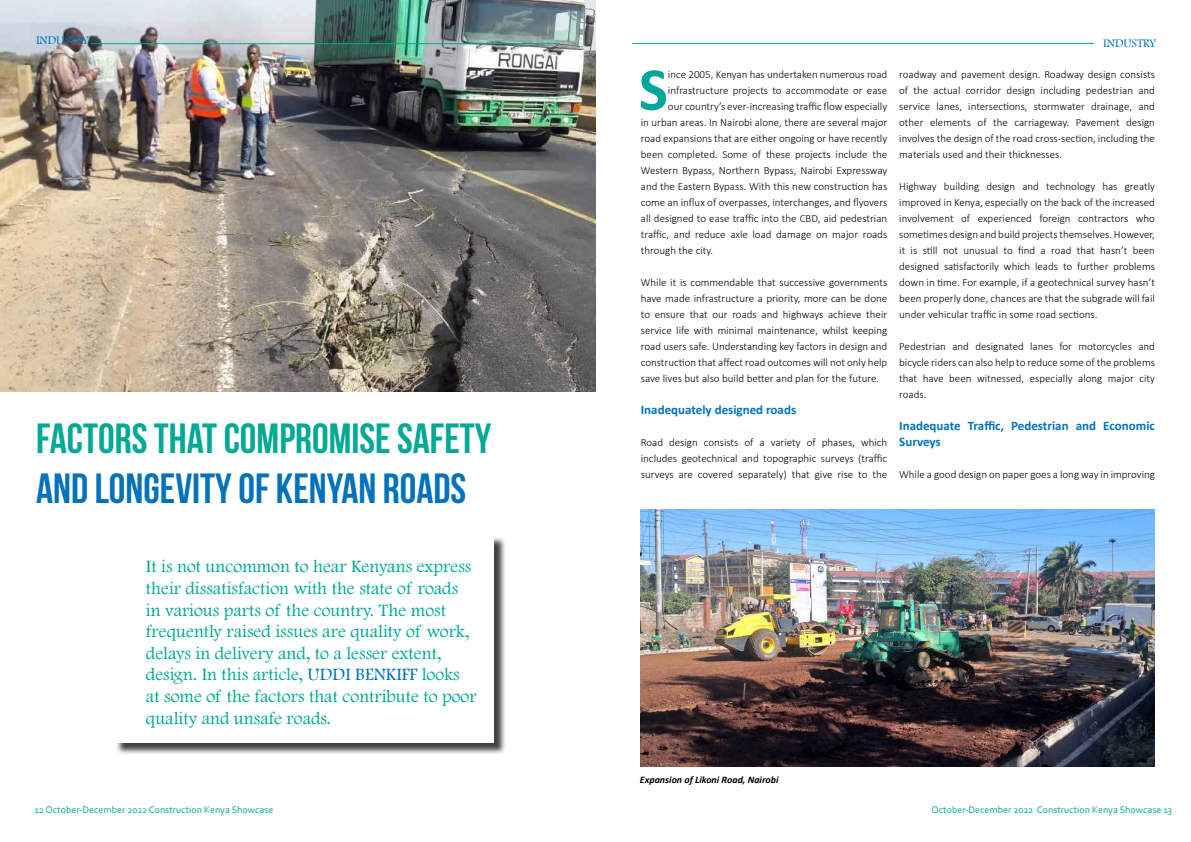
<style>
.page{position:relative;width:1191px;height:842px;background:#fff}
.page>*{position:absolute;margin:0;border:0;box-sizing:border-box;transform-origin:0 0}
.t1{font:700 61.4px "Calibri";color:#00a995}
.t2{font:700 42px "Bebas Neue";color:#00a995}
.t3{font:700 42px "Bebas Neue";color:#0072bc}
.t4{font:18px/21.6px "Footlight MT Light";color:#00a995}
.t5{font:700 13px/16px "Calibri";color:#0072bc}
.t6{font:12px "Footlight MT Light";color:#0072bc}
.t7{font:300 11px/16px "Calibri";color:#000;text-align:justify}
.t8{font:10px "Corbel";color:#00a995}
.t9{font:italic 700 10px "Calibri";color:#000}
.s1{color:#0072bc}
</style>
<div class="page">
<img style="left:0;top:0;width:595px;height:392px">
<hr style="left:91px;top:43px;width:468px;height:1px;background:#00a995">
<hr style="left:632px;top:43px;width:462px;height:1px;background:#00a995">
<img style="left:640px;top:510px;width:514px;height:257px">
<div style="left:115px;top:536px;width:391px;height:219px;background:#000;opacity:.75"></div>
<div style="left:114px;top:535px;width:379px;height:208px;background:#fff"></div>
<p class="t6" style="left:36px;top:33px;width:54px">INDUSTRY</p>
<p class="t6" style="left:1103px;top:36px;width:54px">INDUSTRY</p>
<h2 class="t2" style="left:36px;top:415px;width:457px">FACTORS THAT COMPROMISE SAFETY</h2>
<h2 class="t3" style="left:36px;top:465px;width:432px">AND LONGEVITY OF KENYAN ROADS</h2>
<p class="t4" style="left:146px;top:555px;width:332px">It is not uncommon to hear Kenyans express their dissatisfaction with the state of roads in various parts of the country. The most frequently raised issues are quality of work, delays in delivery and, to a lesser extent, design. In this article, <span class="s1">UDDI BENKIFF</span> looks at some of the factors that contribute to poor quality and unsafe roads.</p>
<h1 class="t1" style="left:639px;top:46px;width:31px">S</h1>
<p class="t7" style="left:668px;top:66px;width:221px">ince 2005, Kenyan has undertaken numerous road</p>
<p class="t7" style="left:668px;top:82px;width:221px">infrastructure projects to accommodate or ease</p>
<p class="t7" style="left:668px;top:98px;width:221px">our country’s ever-increasing traffic flow especially</p>
<p class="t7" style="left:641px;top:114px;width:248px">in urban areas. In Nairobi alone, there are several major</p>
<p class="t7" style="left:641px;top:130px;width:248px">road expansions that are either ongoing or have recently</p>
<p class="t7" style="left:641px;top:146px;width:248px">been completed. Some of these projects include the</p>
<p class="t7" style="left:641px;top:162px;width:248px">Western Bypass, Northern Bypass, Nairobi Expressway</p>
<p class="t7" style="left:641px;top:178px;width:248px">and the Eastern Bypass. With this new construction has</p>
<p class="t7" style="left:641px;top:194px;width:248px">come an influx of overpasses, interchanges, and flyovers</p>
<p class="t7" style="left:641px;top:210px;width:248px">all designed to ease traffic into the CBD, aid pedestrian</p>
<p class="t7" style="left:641px;top:226px;width:248px">traffic, and reduce axle load damage on major roads</p>
<p class="t7" style="left:641px;top:242px;width:74px">through the city.</p>
<p class="t7" style="left:641px;top:274px;width:248px">While it is commendable that successive governments have made infrastructure a priority, more can be done to ensure that our roads and highways achieve their service life with minimal maintenance, whilst keeping road users safe. Understanding key factors in design and construction that affect road outcomes will not only help save lives but also build better and plan for the future.</p>
<p class="t5" style="left:641px;top:401px;width:157px">Inadequately designed roads</p>
<p class="t7" style="left:641px;top:434px;width:248px">Road design consists of a variety of phases, which includes geotechnical and topographic surveys (traffic surveys are covered separately) that give rise to the</p>
<p class="t7" style="left:899px;top:66px;width:257px">roadway and pavement design. Roadway design consists of the actual corridor design including pedestrian and service lanes, intersections, stormwater drainage, and other elements of the carriageway. Pavement design involves the design of the road cross-section, including the materials used and their thicknesses.</p>
<p class="t7" style="left:899px;top:178px;width:257px">Highway building design and technology has greatly improved in Kenya, especially on the back of the increased involvement of experienced foreign contractors who sometimes design and build projects themselves. However, it is still not unusual to find a road that hasn’t been designed satisfactorily which leads to further problems down in time. For example, if a geotechnical survey hasn’t been properly done, chances are that the subgrade will fail under vehicular traffic in some road sections.</p>
<p class="t7" style="left:899px;top:338px;width:257px">Pedestrian and designated lanes for motorcycles and bicycle riders can also help to reduce some of the problems that have been witnessed, especially along major city roads.</p>
<p class="t5" style="left:899px;top:417px;width:257px">Inadequate Traffic, Pedestrian and Economic<br>Surveys</p>
<p class="t7" style="left:899px;top:466px;width:257px">While a good design on paper goes a long way in improving</p>
<p class="t9" style="left:640px;top:772px;width:140px">Expansion of Likoni Road, Nairobi</p>
<p class="t8" style="left:34px;top:804px;width:240px">12 October-December 2022 Construction Kenya Showcase</p>
<p class="t8" style="left:931px;top:804px;width:242px">October-December 2022 Construction Kenya Showcase 13</p>
</div>
